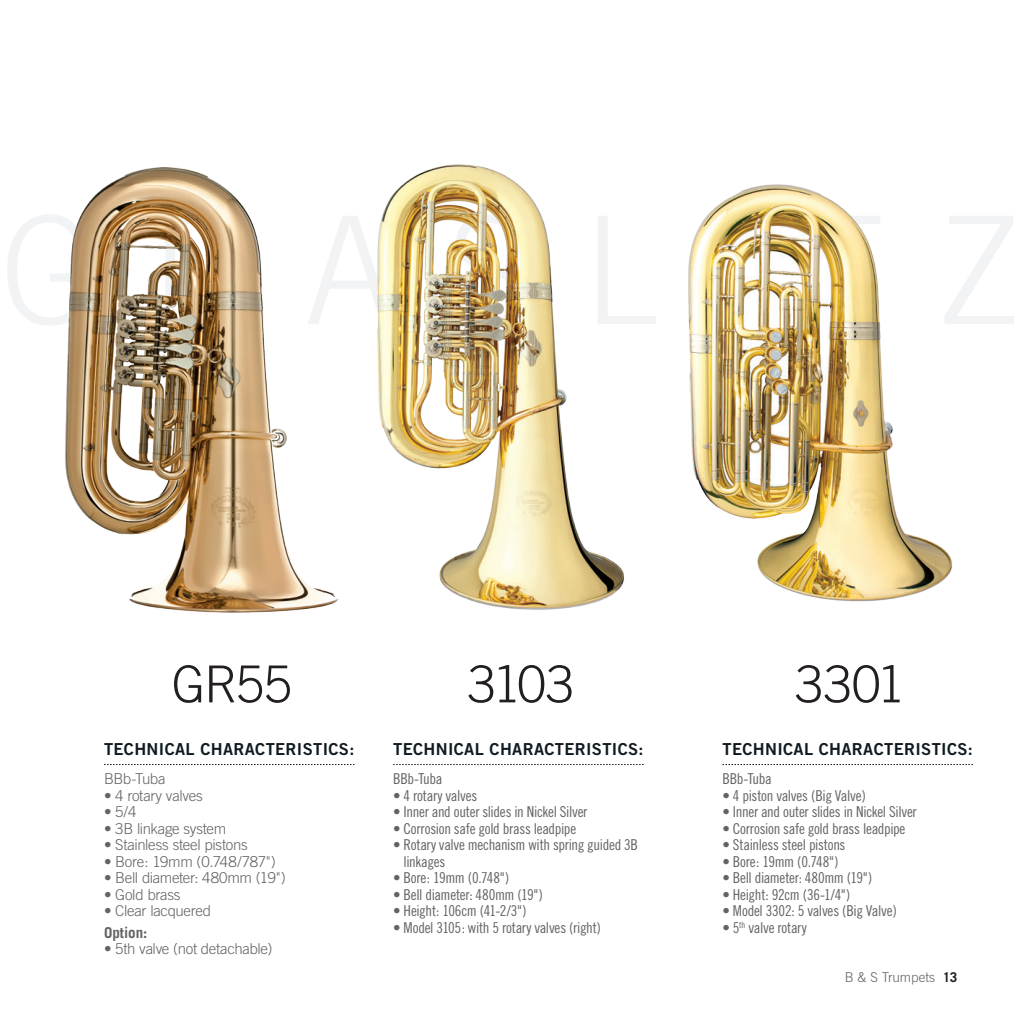
<style>
.page{position:relative;width:1021px;height:1021px;background:#fff}
.page>*{position:absolute;margin:0;border:0;box-sizing:border-box;transform-origin:0 0}
.Instruments{font:300 51px "Trade Gothic";letter-spacing:-.03em;color:#231f20}
.Sous_titre{font:16.5px "Trade Gothic Bold Two";letter-spacing:.02em;color:#101a21}
.Texte{font:15px/16.5px "Trade Gothic Cond Eighteen";letter-spacing:-.02em;color:#636366}
.Texte-2{font:300 15px "Trade Gothic";letter-spacing:-.02em;color:#636366}
.t1{font:700 15px "Trade Gothic";color:#636366}
.t2{font:300 13.5px "Trade Gothic";letter-spacing:-.005em;color:#636366}
.s1{font-weight:700;color:#231f20}
</style>
<div class="page">
<img style="left:688px;top:184px;width:265px;height:418px">
<svg style="left:722px;top:764px;width:250px;height:1px"></svg>
<img style="left:377px;top:164px;width:247px;height:446px">
<svg style="left:393px;top:764px;width:250px;height:1px"></svg>
<svg style="left:104px;top:764px;width:250px;height:1px"></svg>
<img style="left:65px;top:167px;width:274px;height:446px">
<p class="Instruments" style="left:171px;top:654px;width:122px">GR55</p>
<p class="Sous_titre" style="left:104px;top:738px;width:252px">TECHNICAL CHARACTERISTICS:</p>
<p class="Texte-2" style="left:104px;top:769px;width:63px">BBb-Tuba</p>
<p class="Texte-2" style="left:104px;top:786px;width:100px">• 4 rotary valves</p>
<p class="Texte-2" style="left:104px;top:802px;width:34px">• 5/4</p>
<p class="Texte-2" style="left:104px;top:819px;width:124px">• 3B linkage system</p>
<p class="Texte-2" style="left:104px;top:835px;width:145px">• Stainless steel pistons</p>
<p class="Texte-2" style="left:104px;top:852px;width:173px">• Bore: 19mm (0.748/787")</p>
<p class="Texte-2" style="left:104px;top:868px;width:183px">• Bell diameter: 480mm (19")</p>
<p class="Texte-2" style="left:104px;top:885px;width:78px">• Gold brass</p>
<p class="Texte-2" style="left:104px;top:901px;width:108px">• Clear lacquered</p>
<p class="t1" style="left:104px;top:923px;width:45px">Option:</p>
<p class="Texte-2" style="left:104px;top:939px;width:170px">• 5th valve (not detachable)</p>
<p class="Instruments" style="left:467px;top:654px;width:108px">3103</p>
<p class="Sous_titre" style="left:393px;top:738px;width:252px">TECHNICAL CHARACTERISTICS:</p>
<p class="Texte" style="left:393px;top:770px;width:51px">BBb-Tuba</p>
<p class="Texte" style="left:393px;top:786px;width:86px">• 4 rotary valves</p>
<p class="Texte" style="left:393px;top:803px;width:196px">• Inner and outer slides in Nickel Silver</p>
<p class="Texte" style="left:393px;top:819px;width:184px">• Corrosion safe gold brass leadpipe</p>
<p class="Texte" style="left:403px;top:836px;width:236px;text-indent:-10px">• Rotary valve mechanism with spring guided 3B linkages</p>
<p class="Texte" style="left:393px;top:869px;width:118px">• Bore: 19mm (0.748")</p>
<p class="Texte" style="left:393px;top:885px;width:151px">• Bell diameter: 480mm (19")</p>
<p class="Texte" style="left:393px;top:902px;width:135px">• Height: 106cm (41-2/3")</p>
<p class="Texte" style="left:393px;top:918px;width:209px">• Model 3105: with 5 rotary valves (right)</p>
<p class="Instruments" style="left:795px;top:654px;width:112px">3301</p>
<p class="Sous_titre" style="left:722px;top:738px;width:252px">TECHNICAL CHARACTERISTICS:</p>
<p class="Texte" style="left:722px;top:770px;width:51px">BBb-Tuba</p>
<p class="Texte" style="left:722px;top:786px;width:145px">• 4 piston valves (Big Valve)</p>
<p class="Texte" style="left:722px;top:803px;width:196px">• Inner and outer slides in Nickel Silver</p>
<p class="Texte" style="left:722px;top:819px;width:184px">• Corrosion safe gold brass leadpipe</p>
<p class="Texte" style="left:722px;top:836px;width:124px">• Stainless steel pistons</p>
<p class="Texte" style="left:722px;top:852px;width:118px">• Bore: 19mm (0.748")</p>
<p class="Texte" style="left:722px;top:869px;width:151px">• Bell diameter: 480mm (19")</p>
<p class="Texte" style="left:722px;top:885px;width:129px">• Height: 92cm (36-1/4")</p>
<p class="Texte" style="left:722px;top:902px;width:176px">• Model 3302: 5 valves (Big Valve)</p>
<p class="Texte" style="left:722px;top:918px;width:86px">• 5<sup>th</sup> valve rotary</p>
<p class="t2" style="left:844px;top:968px;width:114px">B &amp; S Trumpets <span class="s1">13</span></p>
</div>
